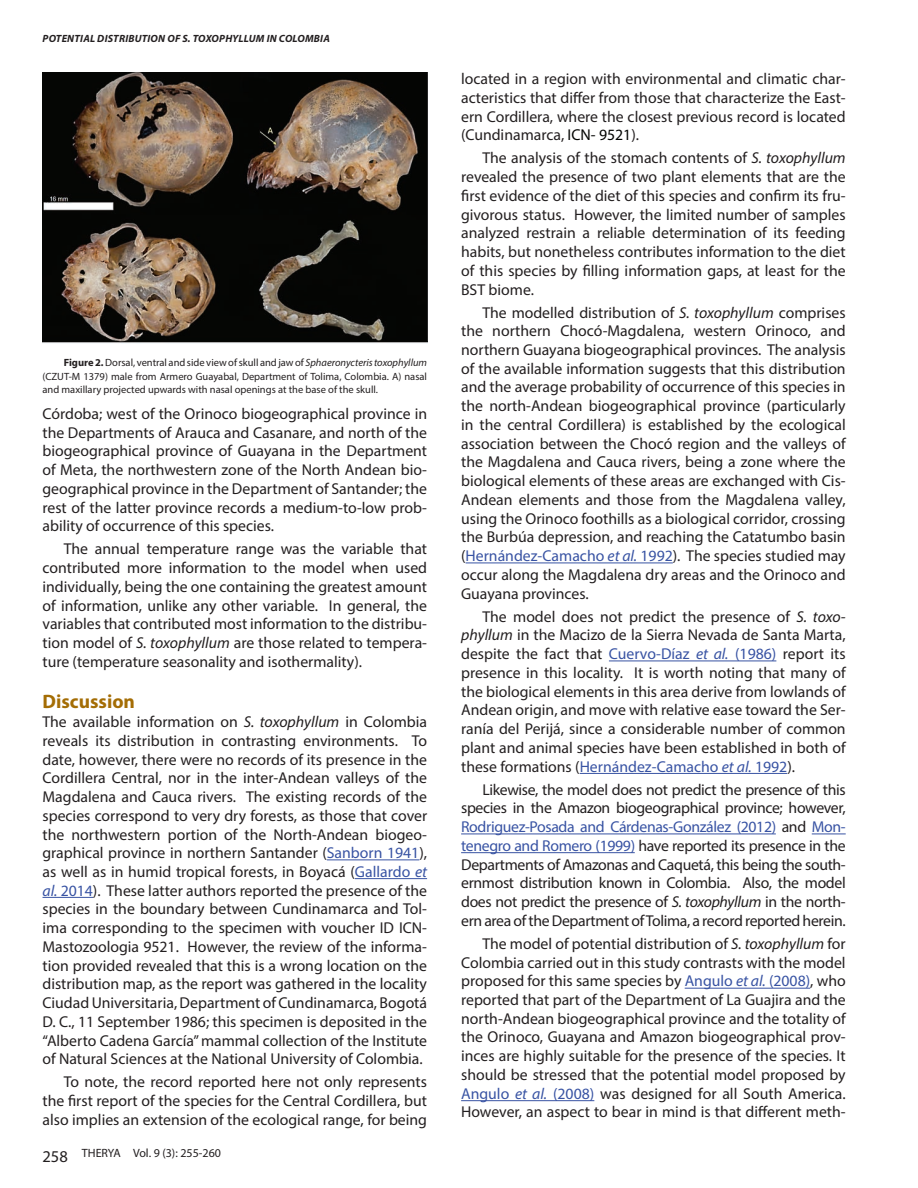
<style>
.page{position:relative;width:918px;height:1188px;background:#fff}
.page>*{position:absolute;margin:0;border:0;box-sizing:border-box;transform-origin:0 0}
.t1{font:700 19.5px "Myriad Pro";color:#a46d05}
.t2{font:15.75px/18.8px "Myriad Pro";color:#231f20;text-align:justify}
.t3{font:12px "Myriad Pro";color:#231f20}
.t4{font:10.5px/13.5px "Myriad Pro";color:#231f20;text-align:justify}
.t5{font:italic 700 10.5px "Myriad Pro";letter-spacing:.02em;color:#231f20}
.s1{font-weight:700}
.s2{font-style:italic}
.s3{color:#3853a3}
.s4{font-style:italic;color:#3853a3}
.s5{font-size:16.5px}
.s6{color:#040503}
</style>
<div class="page">
<hr style="left:327px;top:859px;width:92px;height:1px;background:#3853a3">
<hr style="left:355px;top:878px;width:72px;height:1px;background:#3853a3">
<hr style="left:43px;top:897px;width:50px;height:1px;background:#3853a3">
<hr style="left:466px;top:563px;width:207px;height:1px;background:#3853a3">
<hr style="left:609px;top:661px;width:167px;height:1px;background:#3853a3">
<hr style="left:580px;top:773px;width:207px;height:1px;background:#3853a3">
<hr style="left:461px;top:834px;width:315px;height:1px;background:#3853a3">
<hr style="left:812px;top:834px;width:34px;height:1px;background:#3853a3">
<hr style="left:461px;top:852px;width:174px;height:1px;background:#3853a3">
<hr style="left:685px;top:988px;width:125px;height:1px;background:#3853a3">
<hr style="left:461px;top:1100px;width:133px;height:1px;background:#3853a3">
<img style="left:43px;top:72px;width:385px;height:271px">
<p class="t5" style="left:43px;top:31px;width:289px">POTENTIAL DISTRIBUTION OF S. TOXOPHYLLUM IN COLOMBIA</p>
<p class="t4" style="left:43px;top:356px;width:386px;text-indent:21px"><span class="s1">Figure 2.</span> Dorsal, ventral and side view of skull and jaw of <span class="s2">Sphaeronycteris toxophyllum </span>(CZUT-M 1379) male from Armero Guayabal, Department of Tolima, Colombia. A) nasal and maxillary projected upwards with nasal openings at the base of the skull.</p>
<p class="t2" style="left:43px;top:404px;width:386px">Córdoba; west of the Orinoco biogeographical province in the Departments of Arauca and Casanare, and north of the biogeographical province of Guayana in the Department of Meta, the northwestern zone of the North Andean bio&shy;geographical province in the Department of Santander; the rest of the latter province records a medium-to-low prob&shy;ability of occurrence of this species.</p>
<p class="t2" style="left:43px;top:539px;width:386px;text-indent:21px">The annual temperature range was the variable that contributed more information to the model when used individually, being the one containing the greatest amount of information, unlike any other variable. In general, the variables that contributed most information to the distribu&shy;tion model of <span class="s2">S. toxophyllum</span> are those related to tempera&shy;ture (temperature seasonality and isothermality).</p>
<p class="t1" style="left:43px;top:689px;width:94px">Discussion</p>
<p class="t2" style="left:43px;top:712px;width:386px">The available information on <span class="s2">S. toxophyllum</span> in Colombia reveals its distribution in contrasting environments. To date, however, there were no records of its presence in the Cordillera Central, nor in the inter-Andean valleys of the Magdalena and Cauca rivers. The existing records of the species correspond to very dry forests, as those that cover the northwestern portion of the North-Andean biogeo&shy;graphical province in northern Santander (<span class="s3">Sanborn 1941</span>), as well as in humid tropical forests, in Boyacá (<span class="s3">Gallardo</span> <span class="s4">et al.</span> <span class="s3">2014</span>). These latter authors reported the presence of the species in the boundary between Cundinamarca and Tol&shy;ima corresponding to the specimen with voucher ID ICN-Mastozoologia 9521. However, the review of the informa&shy;tion provided revealed that this is a wrong location on the distribution map, as the report was gathered in the locality Ciudad Universitaria, Department of Cundinamarca, Bogotá D. C., 11 September 1986; this specimen is deposited in the “Alberto Cadena García” mammal collection of the Institute of Natural Sciences at the National University of Colombia.</p>
<p class="t2" style="left:43px;top:1073px;width:386px;text-indent:21px">To note, the record reported here not only represents the first report of the species for the Central Cordillera, but also implies an extension of the ecological range, for being</p>
<p class="t3" style="left:43px;top:1146px;width:180px"><span class="s5">258</span> THERYA Vol. 9 (3): 255-260</p>
<p class="t2" style="left:461px;top:69px;width:386px">located in a region with environmental and climatic char&shy;acteristics that differ from those that characterize the East&shy;ern Cordillera, where the closest previous record is located (Cundinamarca, <span class="s6">ICN- 9521</span>).</p>
<p class="t2" style="left:461px;top:148px;width:386px;text-indent:21px">The analysis of the stomach contents of <span class="s2">S. toxophyllum </span>revealed the presence of two plant elements that are the first evidence of the diet of this species and confirm its fru&shy;givorous status. However, the limited number of samples analyzed restrain a reliable determination of its feeding habits, but nonetheless contributes information to the diet of this species by filling information gaps, at least for the BST biome.</p>
<p class="t2" style="left:461px;top:303px;width:386px;text-indent:21px">The modelled distribution of <span class="s2">S. toxophyllum</span> comprises the northern Chocó-Magdalena, western Orinoco, and northern Guayana biogeographical provinces. The analysis of the available information suggests that this distribution and the average probability of occurrence of this species in the north-Andean biogeographical province (particularly in the central Cordillera) is established by the ecological association between the Chocó region and the valleys of the Magdalena and Cauca rivers, being a zone where the biological elements of these areas are exchanged with Cis-Andean elements and those from the Magdalena valley, using the Orinoco foothills as a biological corridor, crossing the Burbúa depression, and reaching the Catatumbo basin (<span class="s3">Hernández-Camacho</span> <span class="s4">et al.</span> <span class="s3">1992</span>). The species studied may occur along the Magdalena dry areas and the Orinoco and Guayana provinces.</p>
<p class="t2" style="left:461px;top:607px;width:386px;text-indent:21px">The model does not predict the presence of <span class="s2">S. toxo&shy;phyllum</span> in the Macizo de la Sierra Nevada de Santa Marta, despite the fact that <span class="s3">Cuervo-Díaz</span> <span class="s4">et al.</span> <span class="s3">(1986)</span> report its presence in this locality. It is worth noting that many of the biological elements in this area derive from lowlands of Andean origin, and move with relative ease toward the Ser&shy;ranía del Perijá, since a considerable number of common plant and animal species have been established in both of these formations (<span class="s3">Hernández-Camacho</span> <span class="s4">et al.</span> <span class="s3">1992</span>).</p>
<p class="t2" style="left:461px;top:780px;width:386px;text-indent:21px">Likewise, the model does not predict the presence of this species in the Amazon biogeographical province; however, <span class="s3">Rodriguez-Posada and Cárdenas-González (2012)</span> and <span class="s3">Mon&shy;tenegro and Romero (1999)</span> have reported its presence in the Departments of Amazonas and Caquetá, this being the south&shy;ernmost distribution known in Colombia. Also, the model does not predict the presence of <span class="s2">S. toxophyllum</span> in the north&shy;ern area of the Department of Tolima, a record reported herein.</p>
<p class="t2" style="left:461px;top:934px;width:386px;text-indent:21px">The model of potential distribution of <span class="s2">S. toxophyllum</span> for Colombia carried out in this study contrasts with the model proposed for this same species by <span class="s3">Angulo</span> <span class="s4">et al.</span> <span class="s3">(2008)</span>, who reported that part of the Department of La Guajira and the north-Andean biogeographical province and the totality of the Orinoco, Guayana and Amazon biogeographical prov&shy;inces are highly suitable for the presence of the species. It should be stressed that the potential model proposed by <span class="s3">Angulo</span> <span class="s4">et al.</span> <span class="s3">(2008)</span> was designed for all South America.<br>However, an aspect to bear in mind is that different meth-</p>
</div>
